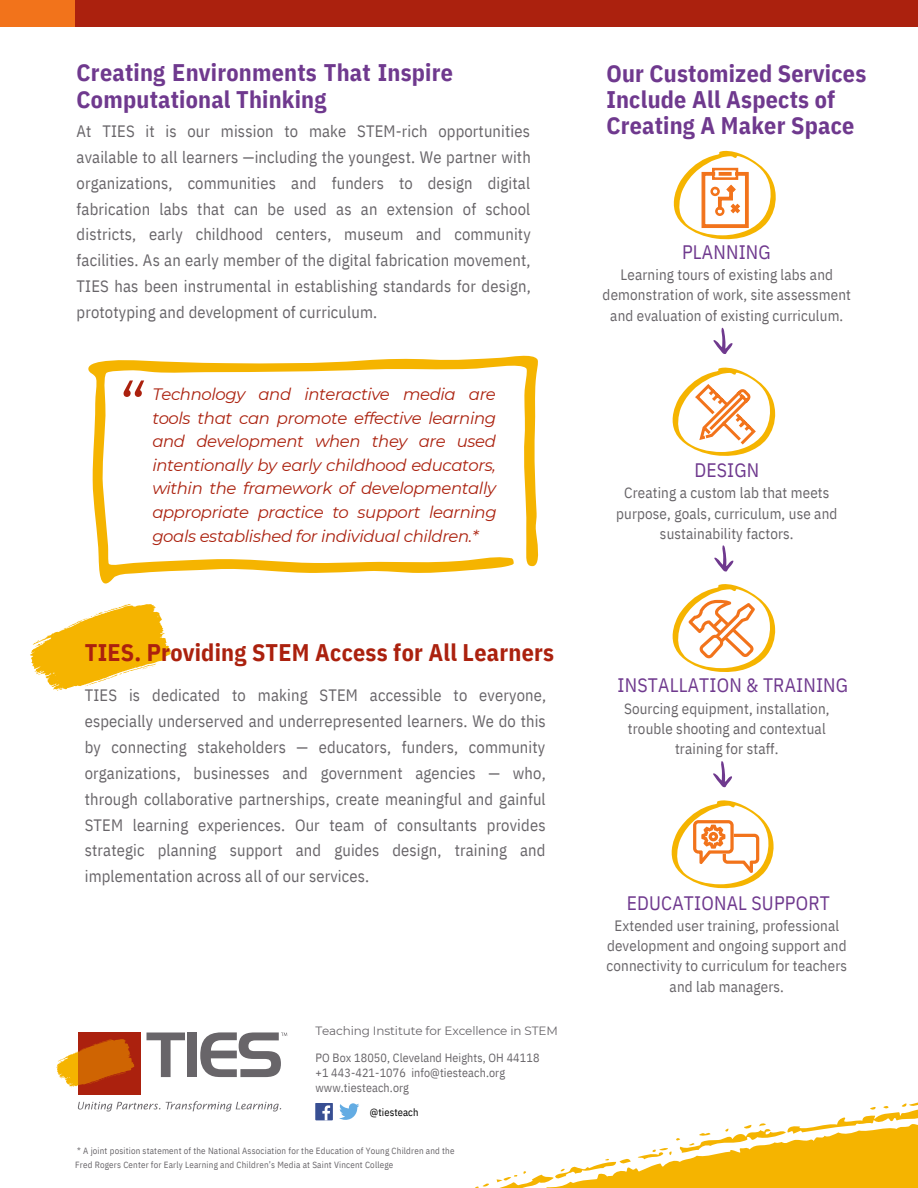
<style>
.page{position:relative;width:918px;height:1188px;background:#fff}
.page>*{position:absolute;margin:0;border:0;box-sizing:border-box;transform-origin:0 0}
.t1{font:italic 66px "Montserrat";color:#ab210e}
.t2{font:700 24px/27px "IBM Plex Sans Cond";letter-spacing:.01em;color:#6f398e}
.t3{font:700 24px "IBM Plex Sans Cond";letter-spacing:.01em;color:#ab210e}
.t4{font:19.5px "IBM Plex Sans Cond";letter-spacing:.01em;color:#6f398e}
.t5{font:16.5px/25.8px "IBM Plex Sans Cond";letter-spacing:.01em;color:#686569;text-align:justify}
.t6{font:italic 16.5px/23.7px "Montserrat";letter-spacing:-.025em;color:#ab210e;text-align:justify}
.t7{font:15px/20.2px "IBM Plex Sans Cond";letter-spacing:.01em;color:#686569;text-align:center}
.t8{font:12px/14.7px "IBM Plex Sans Cond";letter-spacing:.01em;color:#686569}
.t9{font:12px "Montserrat";letter-spacing:-.01em;color:#686569}
.t10{font:10.5px "IBM Plex Sans Cond";letter-spacing:.01em;color:#000}
.t11{font:9px/13.5px "IBM Plex Sans Cond";letter-spacing:.02em;color:#686569}
</style>
<div class="page">
<svg style="left:30px;top:604px;width:141px;height:87px"></svg>
<svg style="left:88px;top:355px;width:451px;height:229px"></svg>
<div style="left:0;top:0;width:76px;height:27px;background:#f2731b"></div>
<div style="left:76px;top:0;width:842px;height:27px;background:#ab210e"></div>
<svg style="left:315px;top:1102px;width:603px;height:86px"></svg>
<div style="left:78px;top:1032px;width:62px;height:63px;background:#ab210e"></div>
<svg style="left:56px;top:1039px;width:78px;height:48px"></svg>
<svg style="left:147px;top:1033px;width:38px;height:44px"></svg>
<div style="left:187px;top:1032px;width:10px;height:45px;background:#686569"></div>
<svg style="left:200px;top:1032px;width:87px;height:45px"></svg>
<svg style="left:78px;top:1102px;width:82px;height:9px"></svg>
<svg style="left:166px;top:1101px;width:115px;height:10px"></svg>
<svg style="left:339px;top:1103px;width:20px;height:17px"></svg>
<div style="left:315px;top:1103px;width:18px;height:17px;background:#384f93"></div>
<svg style="left:322px;top:1105px;width:8px;height:15px"></svg>
<svg style="left:672px;top:367px;width:104px;height:89px"></svg>
<svg style="left:713px;top:328px;width:20px;height:26px"></svg>
<svg style="left:671px;top:800px;width:103px;height:89px"></svg>
<svg style="left:713px;top:761px;width:19px;height:26px"></svg>
<svg style="left:672px;top:584px;width:104px;height:88px"></svg>
<svg style="left:714px;top:545px;width:20px;height:27px"></svg>
<svg style="left:673px;top:150px;width:103px;height:90px"></svg>
<h2 class="t2" style="left:77px;top:58px;width:378px">Creating Environments That Inspire<br>Computational Thinking</h2>
<h2 class="t2" style="left:606px;top:60px;width:261px;line-height:25.8px">Our Customized Services<br>Include All Aspects of</h2>
<p class="t5" style="left:77px;top:118px;width:455px">At TIES it is our mission to make STEM-rich opportunities</p>
<h2 class="t2" style="left:606px;top:111px;width:250px">Creating A Maker Space</h2>
<p class="t5" style="left:77px;top:144px;width:456px">available to all learners —including the youngest. We partner with organizations, communities and funders to design digital fabrication labs that can be used as an extension of school districts, early childhood centers, museum and community facilities. As an early member of the digital fabrication movement, TIES has been instrumental in establishing standards for design, prototyping and development of curriculum.</p>
<p class="t4" style="left:682px;top:239px;width:90px">PLANNING</p>
<p class="t7" style="left:603px;top:264px;width:250px">Learning tours of existing labs and demonstration of work, site assessment and evaluation of existing curriculum.</p>
<h1 class="t1" style="left:116px;top:366px;width:27px">“</h1>
<p class="t6" style="left:152px;top:382px;width:346px">Technology and interactive media are tools that can promote effective learning and development when they are used intentionally by early childhood educators, within the framework of developmentally appropriate practice to support learning goals established for individual children.*</p>
<h2 class="t3" style="left:85px;top:636px;width:471px">TIES. Providing STEM Access for All Learners</h2>
<p class="t5" style="left:85px;top:682px;width:463px">TIES is dedicated to making STEM accessible to everyone, especially underserved and underrepresented learners. We do this by connecting stakeholders — educators, funders, community organizations, businesses and government agencies — who, through collaborative partnerships, create meaningful and gainful STEM learning experiences. Our team of consultants provides strategic planning support and guides design, training and implementation across all of our services.</p>
<p class="t9" style="left:315px;top:1023px;width:244px">Teaching Institute for Excellence in STEM</p>
<p class="t8" style="left:315px;top:1050px;width:226px">PO Box 18050, Cleveland Heights, OH 44118 +1 443-421-1076 info@tiesteach.org www.tiesteach.org</p>
<p class="t10" style="left:370px;top:1106px;width:50px">@tiesteach</p>
<p class="t11" style="left:75px;top:1144px;width:381px">* A joint position statement of the National Association for the Education of Young Children and the<br>Fred Rogers Center for Early Learning and Children’s Media at Saint Vincent College</p>
<p class="t4" style="left:694px;top:457px;width:66px">DESIGN</p>
<p class="t7" style="left:616px;top:483px;width:223px">Creating a custom lab that meets purpose, goals, curriculum, use and sustainability factors.</p>
<p class="t4" style="left:618px;top:672px;width:232px">INSTALLATION &amp; TRAINING</p>
<p class="t7" style="left:624px;top:698px;width:207px">Sourcing equipment, installation, trouble shooting and contextual training for staff.</p>
<p class="t4" style="left:627px;top:890px;width:205px">EDUCATIONAL SUPPORT</p>
<p class="t7" style="left:607px;top:915px;width:242px">Extended user training, professional development and ongoing support and connectivity to curriculum for teachers and lab managers.</p>
</div>
